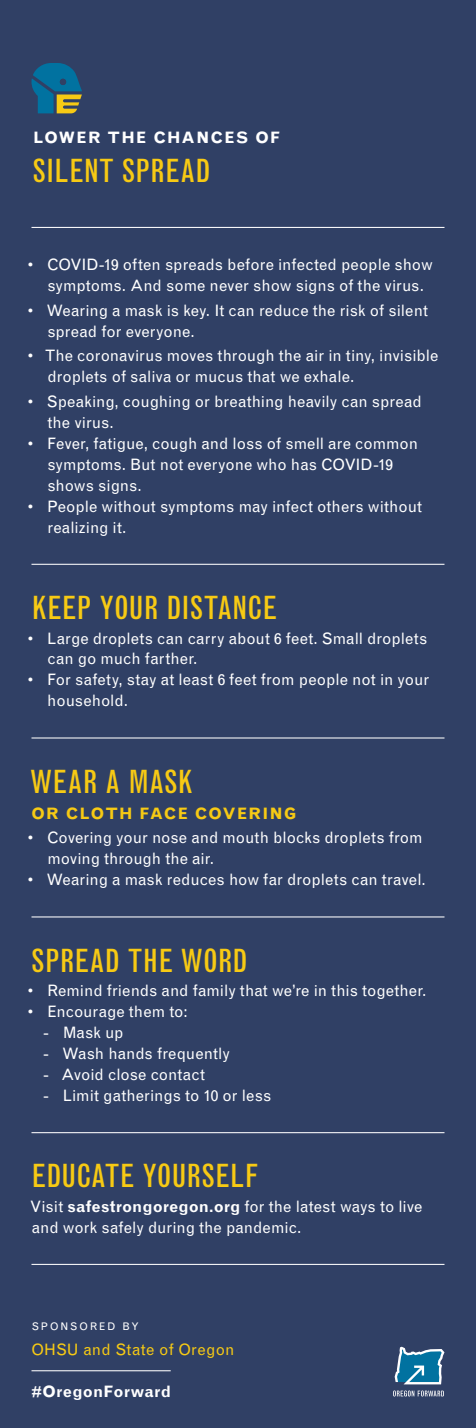
<style>
.page{position:relative;width:476px;height:1428px;background:#304065}
.page>*{position:absolute;margin:0;border:0;box-sizing:border-box;transform-origin:0 0}
.t1{font:condensed 31.5px "Grotesque MT Std";color:#f7ca14}
.t2{font:15.75px/21px "Grotesque MT Std";color:#fff}
.t3{font:15.75px "Grotesque MT Std";letter-spacing:.015em;color:#f7ca14}
.t4{font:700 15.75px "Grotesque MT Std";letter-spacing:.07em;color:#f7ca14}
.t5{font:700 15.75px "Grotesque MT Std";letter-spacing:.055em;color:#fff}
.t6{font:700 15.75px "Grotesque MT Std";letter-spacing:.02em;color:#fff}
.t7{font:10.5px "Grotesque MT Std";letter-spacing:.185em;color:#fff}
.s1{font-weight:700}
</style>
<div class="page">
<hr style="left:31px;top:1370px;width:140px;height:1px;background:#fff">
<svg style="left:395px;top:1347px;width:50px;height:37px"></svg>
<svg style="left:393px;top:1391px;width:51px;height:6px"></svg>
<svg style="left:31px;top:63px;width:51px;height:50px"></svg>
<hr style="left:31px;top:227px;width:413px;height:1px;background:#fff">
<hr style="left:31px;top:564px;width:413px;height:1px;background:#fff">
<hr style="left:31px;top:737px;width:413px;height:2px;background:#fff">
<hr style="left:31px;top:916px;width:413px;height:1px;background:#fff">
<hr style="left:31px;top:1132px;width:413px;height:1px;background:#fff">
<hr style="left:31px;top:1264px;width:413px;height:1px;background:#fff">
<p class="t5" style="left:33px;top:128px;width:249px">LOWER THE CHANCES OF</p>
<h1 class="t1" style="left:33px;top:152px;width:179px">SILENT SPREAD</h1>
<p class="t2" style="left:47px;top:254px;width:387px;text-indent:-20px">• COVID-19 often spreads before infected people show symptoms. And some never show signs of the virus.</p>
<p class="t2" style="left:47px;top:300px;width:382px;text-indent:-20px">• Wearing a mask is key. It can reduce the risk of silent spread for everyone.</p>
<p class="t2" style="left:47px;top:345px;width:393px;text-indent:-20px">• The coronavirus moves through the air in tiny, invisible droplets of saliva or mucus that we exhale.</p>
<p class="t2" style="left:48px;top:391px;width:376px;text-indent:-20px">• Speaking, coughing or breathing heavily can spread the virus.</p>
<p class="t2" style="left:47px;top:433px;width:372px;text-indent:-20px">• Fever, fatigue, cough and loss of smell are common symptoms. But not everyone who has COVID-19 shows signs.</p>
<p class="t2" style="left:47px;top:496px;width:376px;text-indent:-20px">• People without symptoms may infect others without realizing it.</p>
<h1 class="t1" style="left:32px;top:589px;width:247px">KEEP YOUR DISTANCE</h1>
<p class="t2" style="left:47px;top:628px;width:381px;text-indent:-20px">• Large droplets can carry about 6 feet. Small droplets can go much farther.</p>
<p class="t2" style="left:47px;top:670px;width:384px;text-indent:-20px">• For safety, stay at least 6 feet from people not in your household.</p>
<h1 class="t1" style="left:30px;top:763px;width:164px">WEAR A MASK</h1>
<p class="t4" style="left:32px;top:804px;width:267px">OR CLOTH FACE COVERING</p>
<p class="t2" style="left:47px;top:828px;width:377px;text-indent:-20px">• Covering your nose and mouth blocks droplets from moving through the air.</p>
<p class="t2" style="left:28px;top:870px;width:400px">• Wearing a mask reduces how far droplets can travel.</p>
<h1 class="t1" style="left:32px;top:942px;width:217px">SPREAD THE WORD</h1>
<p class="t2" style="left:28px;top:980px;width:400px">• Remind friends and family that we’re in this together.</p>
<p class="t2" style="left:28px;top:1001px;width:161px">• Encourage them to:</p>
<p class="t2" style="left:43px;top:1022px;width:82px">- Mask up</p>
<p class="t2" style="left:43px;top:1043px;width:188px">- Wash hands frequently</p>
<p class="t2" style="left:43px;top:1064px;width:164px">- Avoid close contact</p>
<p class="t2" style="left:43px;top:1085px;width:230px">- Limit gatherings to 10 or less</p>
<h1 class="t1" style="left:31px;top:1158px;width:229px">EDUCATE YOURSELF</h1>
<p class="t2" style="left:30px;top:1196px;width:394px">Visit <span class="s1">safestrongoregon.org</span> for the latest ways to live and work safely during the pandemic.</p>
<p class="t7" style="left:32px;top:1320px;width:109px">SPONSORED BY</p>
<p class="t3" style="left:31px;top:1340px;width:205px">OHSU and State of Oregon</p>
<p class="t6" style="left:32px;top:1382px;width:141px">#OregonForward</p>
</div>
